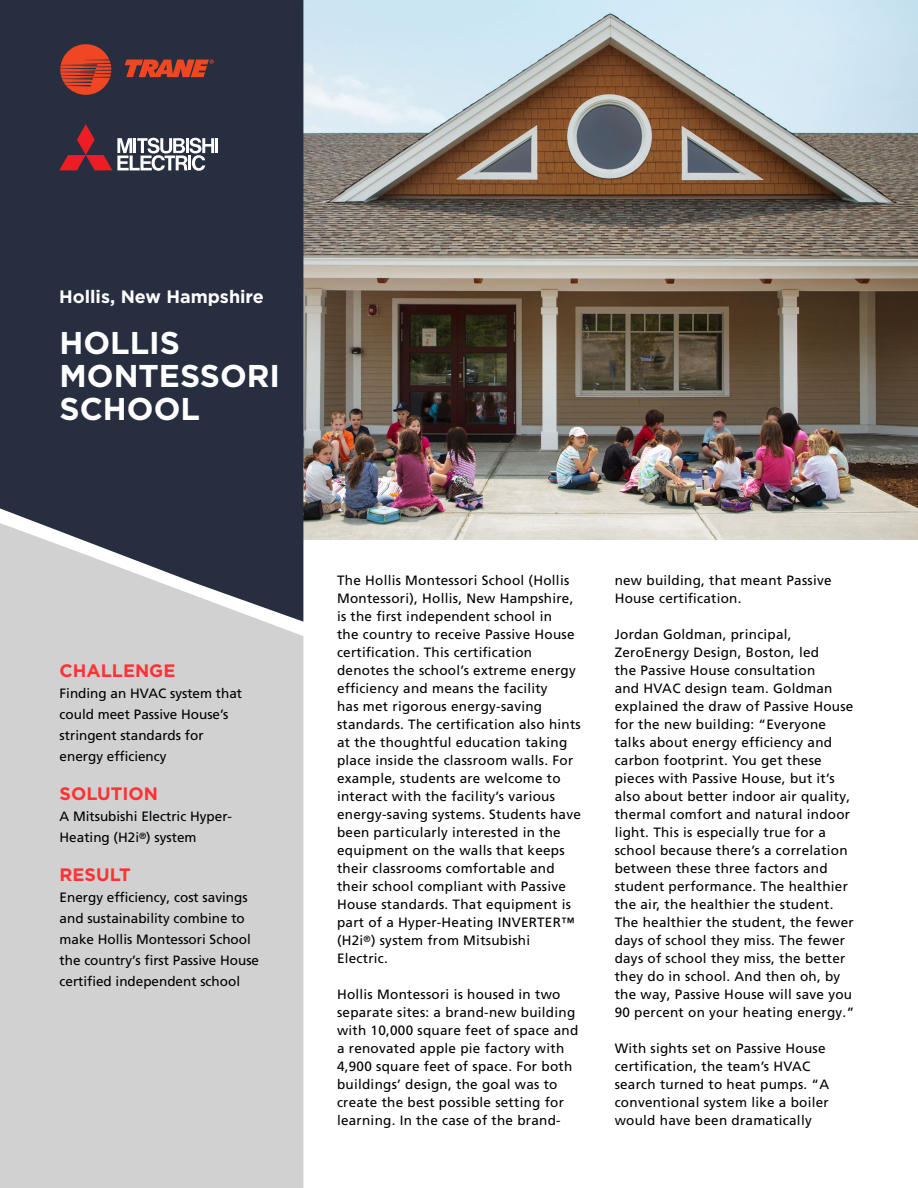
<style>
.page{position:relative;width:918px;height:1188px;background:#fff}
.page>*{position:absolute;margin:0;border:0;box-sizing:border-box;transform-origin:0 0}
.t1{font:700 31.5px/33px "Gotham HTF";color:#fff}
.t2{font:700 18px "Gotham HTF";color:#f33}
.t3{font:700 18px "Gotham HTF";color:#fff}
.t4{font:13.5px/18px "Frutiger LT Pro";letter-spacing:.02em;color:#000}
.t5{font:13.5px/21px "Frutiger LT Pro";color:#000}
</style>
<div class="page">
<img style="left:303px;top:0;width:615px;height:540px">
<div style="left:0;top:0;width:303px;height:523px;background:#262e40"></div>
<svg style="left:60px;top:44px;width:51px;height:51px"></svg>
<svg style="left:125px;top:60px;width:89px;height:17px"></svg>
<hr style="left:215px;top:138px;width:3px;height:15px;background:#fff">
<svg style="left:59px;top:124px;width:155px;height:47px"></svg>
<svg style="left:0;top:523px;width:303px;height:665px;fill:#d1d1d2"></svg>
<h2 class="t3" style="left:59px;top:287px;width:206px">Hollis, New Hampshire</h2>
<h1 class="t1" style="left:60px;top:326px;width:222px">HOLLIS<br>MONTESSORI<br>SCHOOL</h1>
<h2 class="t2" style="left:60px;top:661px;width:117px">CHALLENGE</h2>
<p class="t5" style="left:60px;top:683px;width:184px">Finding an HVAC system that could meet Passive House’s stringent standards for energy efficiency</p>
<h2 class="t2" style="left:60px;top:784px;width:100px">SOLUTION</h2>
<p class="t5" style="left:60px;top:806px;width:174px">A Mitsubishi Electric Hyper-<br>Heating (H2i<sup>®</sup>) system</p>
<h2 class="t2" style="left:60px;top:865px;width:73px">RESULT</h2>
<p class="t5" style="left:60px;top:887px;width:201px">Energy efficiency, cost savings and sustainability combine to make Hollis Montessori School the country’s first Passive House certified independent school</p>
<p class="t4" style="left:337px;top:572px;width:245px">The Hollis Montessori School (Hollis Montessori), Hollis, New Hampshire, is the first independent school in<br>the country to receive Passive House certification. This certification denotes the school’s extreme energy efficiency and means the facility<br>has met rigorous energy-saving standards. The certification also hints at the thoughtful education taking place inside the classroom walls. For example, students are welcome to interact with the facility’s various energy-saving systems. Students have been particularly interested in the equipment on the walls that keeps their classrooms comfortable and their school compliant with Passive House standards. That equipment is part of a Hyper-Heating INVERTER™ (H2i<sup>®</sup>) system from Mitsubishi Electric.</p>
<p class="t4" style="left:337px;top:986px;width:243px">Hollis Montessori is housed in two separate sites: a brand-new building with 10,000 square feet of space and a renovated apple pie factory with 4,900 square feet of space. For both buildings’ design, the goal was to create the best possible setting for learning. In the case of the brand-</p>
<p class="t4" style="left:615px;top:572px;width:218px">new building, that meant Passive<br>House certification.</p>
<p class="t4" style="left:615px;top:626px;width:241px">Jordan Goldman, principal, ZeroEnergy Design, Boston, led<br>the Passive House consultation<br>and HVAC design team. Goldman explained the draw of Passive House for the new building: “Everyone talks about energy efficiency and carbon footprint. You get these pieces with Passive House, but it’s also about better indoor air quality, thermal comfort and natural indoor light. This is especially true for a school because there’s a correlation between these three factors and student performance. The healthier the air, the healthier the student.<br>The healthier the student, the fewer days of school they miss. The fewer days of school they miss, the better they do in school. And then oh, by the way, Passive House will save you 90 percent on your heating energy.”</p>
<p class="t4" style="left:615px;top:1039px;width:216px">With sights set on Passive House certification, the team’s HVAC search turned to heat pumps. “A conventional system like a boiler would have been dramatically</p>
</div>
